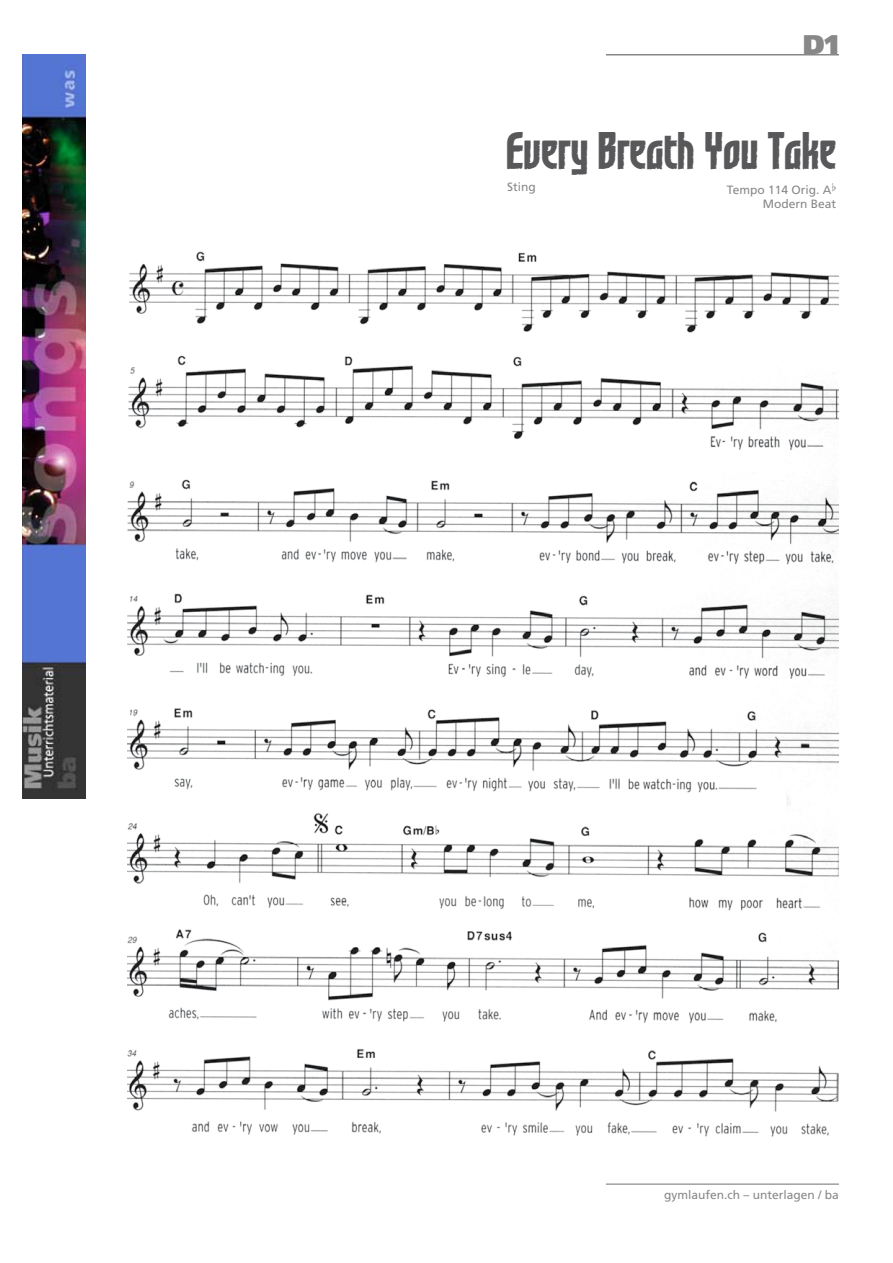
<style>
.page{position:relative;width:893px;height:1263px;background:#fff}
.page>*{position:absolute;margin:0;border:0;box-sizing:border-box;transform-origin:0 0}
.t1{font:700 45px "Grafilone LL";color:#58585a}
.t2{font:900 27px "Frutiger";color:#888}
.t3{font:12px/14.4px "Frutiger";color:#888;text-align:right}
.s1{font-family:"Opus Chords"}
</style>
<div class="page">
<img style="left:22px;top:54px;width:63px;height:745px">
<hr style="left:606px;top:54px;width:233px;height:2px;background:#888">
<hr style="left:606px;top:1183px;width:233px;height:2px;background:#888">
<img style="left:128px;top:251px;width:711px;height:886px">
<h2 class="t2" style="left:803px;top:28px;width:38px">D1</h2>
<h1 class="t1" style="left:506px;top:125px;width:331px">Every Breath You Take</h1>
<p class="t3" style="left:727px;top:182px;width:111px">Tempo 114 Orig. A<span class="s1">b<br></span>Modern Beat</p>
<p class="t3" style="left:507px;top:180px;width:30px">Sting</p>
<p class="t3" style="left:664px;top:1187px;width:176px">gymlaufen.ch – unterlagen / ba</p>
</div>
